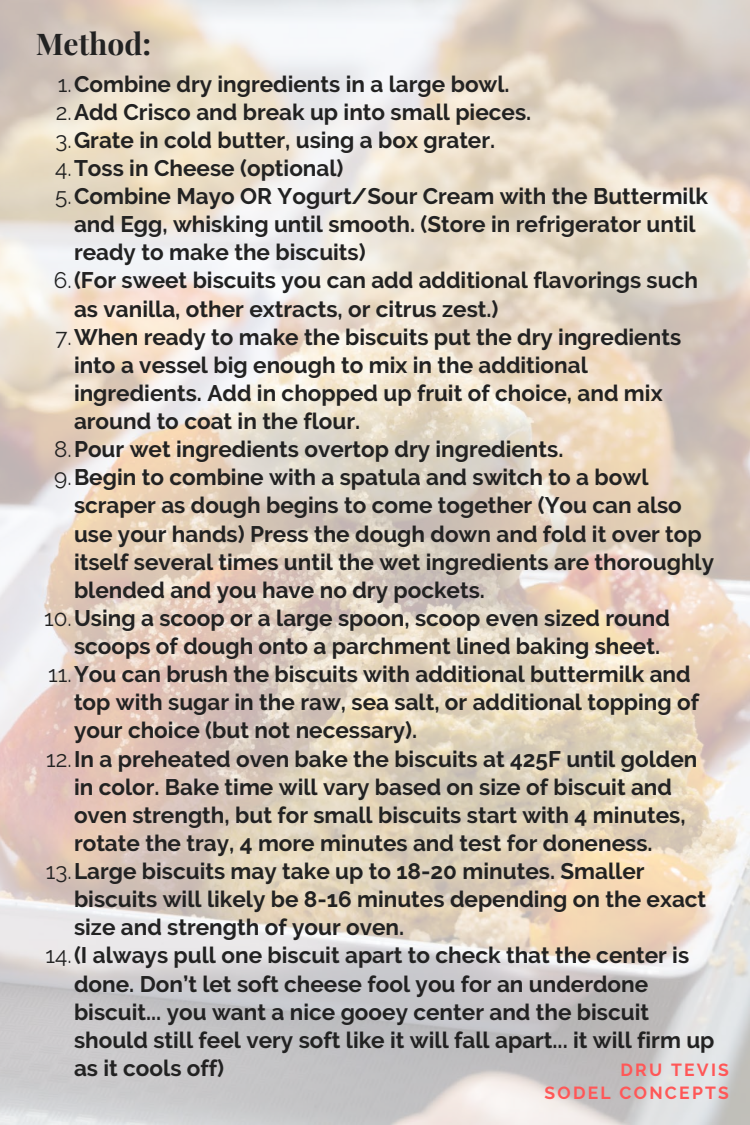
<style>
.page{position:relative;width:750px;height:1125px;background:#fff}
.page>*{position:absolute;margin:0;border:0;box-sizing:border-box;transform-origin:0 0}
.t1{font:700 30px "Playfair Display";color:#222}
.t2{font:700 22.5px/28.1px "Raleway";color:#222}
.t3{font:700 17.5px "Raleway";letter-spacing:.13em;color:#ff5757}
.s1{font-weight:400}
</style>
<div class="page">
<img style="left:0;top:0;width:750px;height:1125px">
<p class="t1" style="left:36px;top:22px;width:117px">Method:</p>
<p class="t2" style="left:58px;top:70px;width:453px"><span class="s1">1.</span>Combine dry ingredients in a large bowl.</p>
<p class="t2" style="left:56px;top:98px;width:477px"><span class="s1">2.</span>Add Crisco and break up into small pieces.</p>
<p class="t2" style="left:56px;top:126px;width:441px"><span class="s1">3.</span>Grate in cold butter, using a box grater.</p>
<p class="t2" style="left:55px;top:154px;width:290px"><span class="s1">4.</span>Toss in Cheese (optional)</p>
<p class="t2" style="left:74px;top:182px;width:636px;text-indent:-19px"><span class="s1">5.</span>Combine Mayo OR Yogurt/Sour Cream with the Buttermilk and Egg, whisking until smooth. (Store in refrigerator until ready to make the biscuits)</p>
<p class="t2" style="left:74px;top:266px;width:626px;text-indent:-20px"><span class="s1">6.</span>(For sweet biscuits you can add additional flavorings such as vanilla, other extracts, or citrus zest.)</p>
<p class="t2" style="left:74px;top:323px;width:609px;text-indent:-19px"><span class="s1">7.</span>When ready to make the biscuits put the dry ingredients into a vessel big enough to mix in the additional ingredients. Add in chopped up fruit of choice, and mix around to coat in the flour.</p>
<p class="t2" style="left:54px;top:435px;width:511px"><span class="s1">8.</span>Pour wet ingredients overtop dry ingredients.</p>
<p class="t2" style="left:74px;top:463px;width:642px;text-indent:-20px"><span class="s1">9.</span>Begin to combine with a spatula and switch to a bowl scraper as dough begins to come together (You can also use your hands) Press the dough down and fold it over top itself several times until the wet ingredients are thoroughly blended and you have no dry pockets.</p>
<p class="t2" style="left:74px;top:604px;width:597px;text-indent:-30px"><span class="s1">10.</span>Using a scoop or a large spoon, scoop even sized round scoops of dough onto a parchment lined baking sheet.</p>
<p class="t2" style="left:74px;top:660px;width:627px;text-indent:-26px"><span class="s1">11.</span>You can brush the biscuits with additional buttermilk and top with sugar in the raw, sea salt, or additional topping of your choice (but not necessary).</p>
<p class="t2" style="left:74px;top:745px;width:625px;text-indent:-28px"><span class="s1">12.</span>In a preheated oven bake the biscuits at 425F until golden in color. Bake time will vary based on size of biscuit and oven strength, but for small biscuits start with 4 minutes, rotate the tray, 4 more minutes and test for doneness.</p>
<p class="t2" style="left:74px;top:857px;width:634px;text-indent:-28px"><span class="s1">13.</span>Large biscuits may take up to 18-20 minutes. Smaller biscuits will likely be 8-16 minutes depending on the exact size and strength of your oven.</p>
<p class="t2" style="left:74px;top:941px;width:642px;text-indent:-28px"><span class="s1">14.</span>(I always pull one biscuit apart to check that the center is done. Don’t let soft cheese fool you for an underdone biscuit... you want a nice gooey center and the biscuit should still feel very soft like it will fall apart... it will firm up as it cools off)</p>
<p class="t3" style="left:620px;top:1060px;width:110px">DRU TEVIS</p>
<p class="t3" style="left:545px;top:1082px;width:186px">SODEL CONCEPTS</p>
</div>
